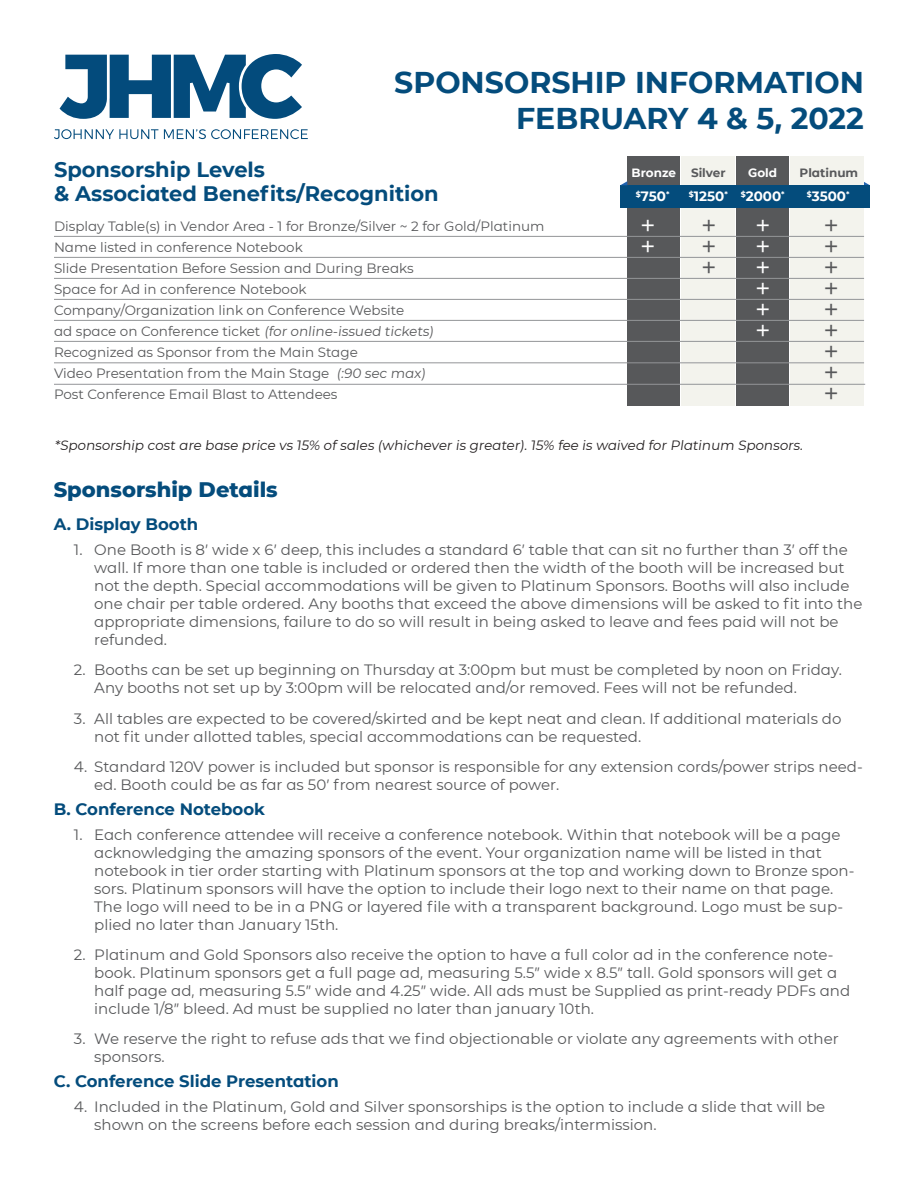
<style>
.page{position:relative;width:918px;height:1188px;background:#fff}
.page>*{position:absolute;margin:0;border:0;box-sizing:border-box;transform-origin:0 0}
.t1{font:700 30px "CMG Sans";color:#044c7c}
.t2{font:27px "CMG Sans";color:#57585a}
.t3{font:27px "CMG Sans";color:#fff}
.t4{font:700 21px "CMG Sans";color:#044c7c}
.t5{font:800 21px "CMG Sans";color:#044c7c}
.t6{font:700 16.5px "CMG Sans";color:#044c7c}
.t7{font:15px/18px "CMG Sans";color:#57585a}
.t8{font:13.5px "CMG Sans";color:#57585a}
.t9{font:13.5px "CMG Sans";color:#231f20}
.t10{font:700 13.5px "CMG Sans";color:#fff}
.t11{font:700 12px "CMG Sans";color:#58595b}
.t12{font:700 12px "CMG Sans";color:#fff}
</style>
<div class="page">
<div style="left:627px;top:156px;width:53px;height:249px;background:#57585a"></div>
<svg style="left:863px;top:181px;width:7px;height:4px"></svg>
<div style="left:736px;top:156px;width:53px;height:249px;background:#57585a"></div>
<div style="left:790px;top:156px;width:73px;height:249px;background:#f3f3ed"></div>
<div style="left:681px;top:156px;width:54px;height:249px;background:#f3f3ed"></div>
<hr style="left:54px;top:236px;width:810px;height:1px;background:#939598">
<hr style="left:54px;top:257px;width:810px;height:1px;background:#939598">
<hr style="left:54px;top:278px;width:810px;height:1px;background:#939598">
<hr style="left:54px;top:299px;width:810px;height:1px;background:#939598">
<hr style="left:54px;top:320px;width:810px;height:1px;background:#939598">
<hr style="left:54px;top:341px;width:810px;height:1px;background:#939598">
<hr style="left:54px;top:362px;width:810px;height:1px;background:#939598">
<hr style="left:54px;top:384px;width:811px;height:1px;background:#939598">
<div style="left:620px;top:185px;width:250px;height:23px;background:#044c7c"></div>
<svg style="left:621px;top:181px;width:6px;height:4px"></svg>
<svg style="left:60px;top:54px;width:242px;height:65px"></svg>
<svg style="left:54px;top:129px;width:104px;height:10px"></svg>
<svg style="left:164px;top:129px;width:144px;height:10px"></svg>
<p class="t1" style="left:394px;top:61px;width:471px">SPONSORSHIP INFORMATION</p>
<p class="t1" style="left:516px;top:97px;width:349px">FEBRUARY 4 &amp; 5, 2022</p>
<p class="t4" style="left:54px;top:154px;width:213px">Sponsorship Levels</p>
<p class="t4" style="left:54px;top:178px;width:386px">&amp; Associated Benefits/Recognition</p>
<p class="t8" style="left:54px;top:217px;width:492px">Display Table(s) in Vendor Area - 1 for Bronze/Silver ~ 2 for Gold/Platinum</p>
<p class="t8" style="left:54px;top:238px;width:250px">Name listed in conference Notebook</p>
<p class="t8" style="left:54px;top:259px;width:361px">Slide Presentation Before Session and During Breaks</p>
<p class="t8" style="left:54px;top:280px;width:254px">Space for Ad in conference Notebook</p>
<p class="t8" style="left:54px;top:301px;width:352px">Company/Organization link on Conference Website</p>
<p class="t8" style="left:54px;top:322px;width:383px">ad space on Conference ticket (for online-issued tickets)</p>
<p class="t8" style="left:54px;top:343px;width:305px">Recognized as Sponsor from the Main Stage</p>
<p class="t8" style="left:54px;top:364px;width:375px">Video Presentation from the Main Stage (:90 sec max)</p>
<p class="t8" style="left:54px;top:385px;width:285px">Post Conference Email Blast to Attendees</p>
<p class="t12" style="left:632px;top:164px;width:46px">Bronze</p>
<p class="t11" style="left:691px;top:164px;width:36px">Silver</p>
<p class="t12" style="left:748px;top:164px;width:31px">Gold</p>
<p class="t11" style="left:800px;top:164px;width:60px">Platinum</p>
<p class="t10" style="left:636px;top:187px;width:35px"><sup>$</sup>750<sup>*</sup></p>
<p class="t10" style="left:689px;top:187px;width:40px"><sup>$</sup>1250<sup>*</sup></p>
<p class="t10" style="left:741px;top:187px;width:45px"><sup>$</sup>2000<sup>*</sup></p>
<p class="t10" style="left:807px;top:187px;width:44px"><sup>$</sup>3500<sup>*</sup></p>
<p class="t3" style="left:640px;top:207px;width:17px">+</p>
<p class="t2" style="left:701px;top:207px;width:17px">+</p>
<p class="t3" style="left:755px;top:207px;width:17px">+</p>
<p class="t2" style="left:823px;top:207px;width:17px">+</p>
<p class="t3" style="left:640px;top:228px;width:17px">+</p>
<p class="t2" style="left:701px;top:228px;width:17px">+</p>
<p class="t3" style="left:755px;top:228px;width:17px">+</p>
<p class="t2" style="left:823px;top:228px;width:17px">+</p>
<p class="t2" style="left:701px;top:249px;width:17px">+</p>
<p class="t3" style="left:755px;top:249px;width:17px">+</p>
<p class="t2" style="left:823px;top:249px;width:17px">+</p>
<p class="t3" style="left:755px;top:270px;width:17px">+</p>
<p class="t2" style="left:823px;top:270px;width:17px">+</p>
<p class="t3" style="left:755px;top:291px;width:17px">+</p>
<p class="t2" style="left:823px;top:291px;width:17px">+</p>
<p class="t3" style="left:755px;top:312px;width:17px">+</p>
<p class="t2" style="left:823px;top:312px;width:17px">+</p>
<p class="t2" style="left:823px;top:333px;width:17px">+</p>
<p class="t2" style="left:823px;top:354px;width:17px">+</p>
<p class="t2" style="left:823px;top:375px;width:17px">+</p>
<p class="t9" style="left:54px;top:436px;width:752px">*Sponsorship cost are base price vs 15% of sales (whichever is greater). 15% fee is waived for Platinum Sponsors.</p>
<p class="t5" style="left:54px;top:474px;width:226px">Sponsorship Details</p>
<p class="t6" style="left:54px;top:513px;width:146px">A. Display Booth</p>
<p class="t7" style="left:94px;top:540px;width:770px;text-indent:-20px">1. One Booth is 8’ wide x 6’ deep, this includes a standard 6’ table that can sit no further than 3’ off the wall. If more than one table is included or ordered then the width of the booth will be increased but not the depth. Special accommodations will be given to Platinum Sponsors. Booths will also include one chair per table ordered. Any booths that exceed the above dimensions will be asked to fit into the appropriate dimensions, failure to do so will result in being asked to leave and fees paid will not be refunded.</p>
<p class="t7" style="left:94px;top:660px;width:749px;text-indent:-20px">2. Booths can be set up beginning on Thursday at 3:00pm but must be completed by noon on Friday.<br>Any booths not set up by 3:00pm will be relocated and/or removed. Fees will not be refunded.</p>
<p class="t7" style="left:94px;top:709px;width:749px;text-indent:-20px">3. All tables are expected to be covered/skirted and be kept neat and clean. If additional materials do not fit under allotted tables, special accommodations can be requested.</p>
<p class="t7" style="left:94px;top:757px;width:770px;text-indent:-20px">4. Standard 120V power is included but sponsor is responsible for any extension cords/power strips need&shy;ed. Booth could be as far as 50’ from nearest source of power.</p>
<p class="t6" style="left:54px;top:797px;width:213px">B. Conference Notebook</p>
<p class="t7" style="left:94px;top:825px;width:762px;text-indent:-20px">1. Each conference attendee will receive a conference notebook. Within that notebook will be a page acknowledging the amazing sponsors of the event. Your organization name will be listed in that notebook in tier order starting with Platinum sponsors at the top and working down to Bronze spon&shy;sors. Platinum sponsors will have the option to include their logo next to their name on that page.<br>The logo will need to be in a PNG or layered file with a transparent background. Logo must be sup&shy;plied no later than January 15th.</p>
<p class="t7" style="left:94px;top:945px;width:758px;text-indent:-20px">2. Platinum and Gold Sponsors also receive the option to have a full color ad in the conference note&shy;book. Platinum sponsors get a full page ad, measuring 5.5” wide x 8.5” tall. Gold sponsors will get a half page ad, measuring 5.5” wide and 4.25” wide. All ads must be Supplied as print-ready PDFs and include 1/8” bleed. Ad must be supplied no later than january 10th.</p>
<p class="t7" style="left:94px;top:1029px;width:746px;text-indent:-20px">3. We reserve the right to refuse ads that we find objectionable or violate any agreements with other sponsors.</p>
<p class="t6" style="left:54px;top:1069px;width:287px">C. Conference Slide Presentation</p>
<p class="t7" style="left:94px;top:1097px;width:733px;text-indent:-20px">4. Included in the Platinum, Gold and Silver sponsorships is the option to include a slide that will be shown on the screens before each session and during breaks/intermission.</p>
</div>
